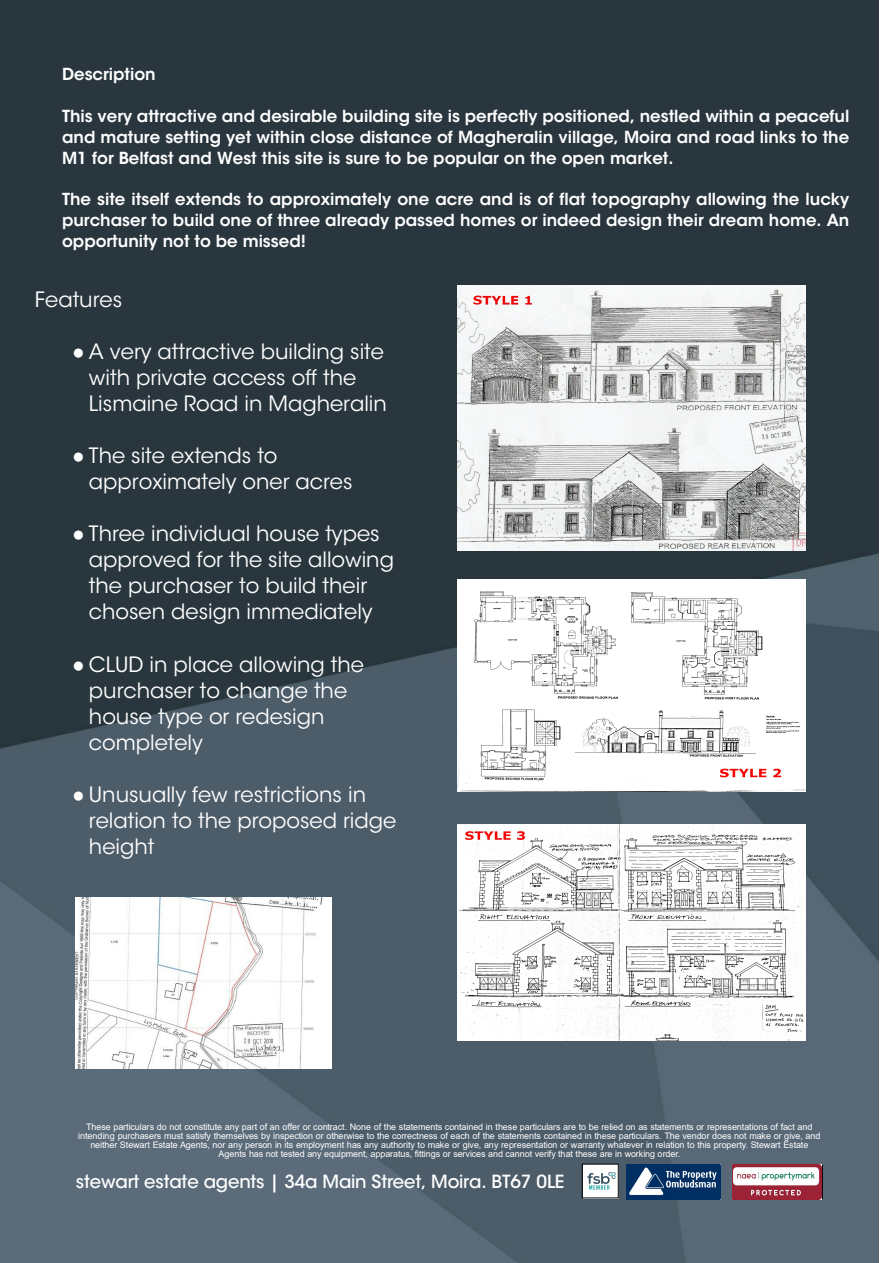
<style>
.page{position:relative;width:893px;height:1263px;background:#fff}
.page>*{position:absolute;margin:0;border:0;box-sizing:border-box;transform-origin:0 0}
.t1{font:21px/26.1px "ITC Avant Garde Std";color:#fff}
.t2{font:500 18px "ITC Avant Garde Std";letter-spacing:-.01em;color:#fff}
.t3{font:600 16.5px/20.9px "ITC Avant Garde Std";color:#fff;text-align:justify}
.t4{font:9px/9px "Arial";letter-spacing:-.015em;color:#fff;text-align:center}
.s1{font-family:"Times New Roman"}
</style>
<div class="page">
<img style="left:1px;top:1px;width:877px;height:1262px">
<img style="left:627px;top:1165px;width:93px;height:34px">
<img style="left:584px;top:1166px;width:32px;height:30px">
<svg style="left:821px;top:1165px;width:2px;height:34px"></svg>
<img style="left:732px;top:1165px;width:89px;height:34px">
<img style="left:457px;top:285px;width:348px;height:265px">
<img style="left:76px;top:897px;width:256px;height:172px">
<img style="left:457px;top:579px;width:348px;height:213px">
<img style="left:457px;top:824px;width:348px;height:216px">
<h3 class="t3" style="left:62px;top:66px;width:95px">Description</h3>
<p class="t3" style="left:62px;top:108px;width:789px">This very attractive and desirable building site is perfectly positioned, nestled within a peaceful and mature setting yet within close distance of Magheralin village, Moira and road links to the M1 for Belfast and West this site is sure to be popular on the open market.</p>
<h3 class="t3" style="left:62px;top:191px;width:789px">The site itself extends to approximately one acre and is of flat topography allowing the lucky purchaser to build one of three already passed homes or indeed design their dream home. An opportunity not to be missed!</h3>
<h1 class="t1" style="left:35px;top:289px;width:89px">Features</h1>
<h1 class="t1" style="left:89px;top:341px;width:299px;text-indent:-17px"><span class="s1">●</span> A very attractive building site with private access off the<br>Lismaine Road in Magheralin</h1>
<h1 class="t1" style="left:89px;top:445px;width:265px;text-indent:-17px"><span class="s1">●</span> The site extends to approximately oner acres</h1>
<h1 class="t1" style="left:89px;top:523px;width:306px;text-indent:-17px"><span class="s1">●</span> Three individual house types approved for the site allowing the purchaser to build their chosen design immediately</h1>
<h1 class="t1" style="left:89px;top:653px;width:277px;text-indent:-17px"><span class="s1">●</span> CLUD in place allowing the purchaser to change the house type or redesign completely</h1>
<h1 class="t1" style="left:89px;top:784px;width:309px;text-indent:-17px"><span class="s1">●</span> Unusually few restrictions in relation to the proposed ridge height</h1>
<p class="t4" style="left:78px;top:1123px;width:744px">These particulars do not constitute any part of an offer or contract. None of the statements contained in these particulars are to be relied on as statements or representations of fact and intending purchasers must satisfy themselves by inspection or otherwise to the correctness of each of the statements contained in these particulars. The vendor does not make or give, and neither Stewart Estate Agents, nor any person in its employment has any authority to make or give, any representation or warranty whatever in relation to this property. Stewart Estate Agents has not tested any equipment, apparatus, fittings or services and cannot verify that these are in working order.</p>
<h2 class="t2" style="left:76px;top:1175px;width:490px">stewart estate agents | 34a Main Street, Moira. BT67 0LE</h2>
</div>
